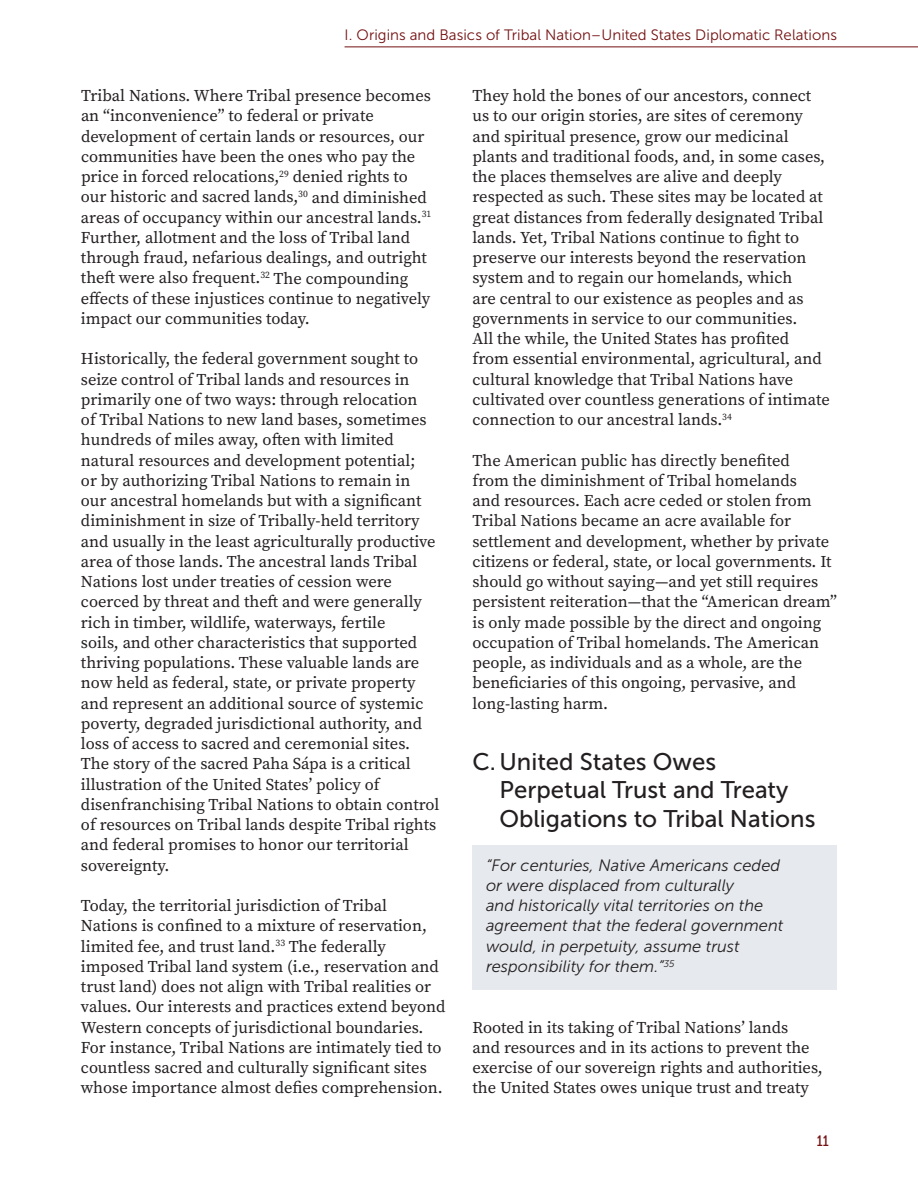
<style>
.page{position:relative;width:918px;height:1188px;background:#fff}
.page>*{position:absolute;margin:0;border:0;box-sizing:border-box;transform-origin:0 0}
.t1{font:24px/28.8px "Museo Sans 500";color:#231f20}
.t2{font:16.5px/20.2px "Source Serif Pro";color:#231f20}
.t3{font:italic 16.5px/20.2px "Museo Sans 300";color:#231f20}
.t4{font:15px "Museo Sans 300";color:#741112}
.t5{font:15px "Museo Sans Cond 500";color:#741112}
</style>
<div class="page">
<hr style="left:345px;top:46px;width:573px;height:1px;background:#741112">
<div style="left:472px;top:845px;width:365px;height:145px;background:#e6e9ed"></div>
<p class="t4" style="left:345px;top:27px;width:494px">I. Origins and Basics of Tribal Nation–United States Diplomatic Relations</p>
<p class="t2" style="left:81px;top:86px;width:352px">Tribal Nations. Where Tribal presence becomes an “inconvenience” to federal or private development of certain lands or resources, our communities have been the ones who pay the price in forced relocations,<sup>29</sup> denied rights to our historic and sacred lands,<sup>30</sup> and diminished areas of occupancy within our ancestral lands.<sup>31<br></sup>Further, allotment and the loss of Tribal land through fraud, nefarious dealings, and outright theft were also frequent.<sup>32</sup> The compounding effects of these injustices continue to negatively impact our communities today.</p>
<p class="t2" style="left:81px;top:349px;width:360px">Historically, the federal government sought to seize control of Tribal lands and resources in primarily one of two ways: through relocation<br>of Tribal Nations to new land bases, sometimes hundreds of miles away, often with limited natural resources and development potential;<br>or by authorizing Tribal Nations to remain in our ancestral homelands but with a significant diminishment in size of Tribally-held territory and usually in the least agriculturally productive area of those lands. The ancestral lands Tribal Nations lost under treaties of cession were coerced by threat and theft and were generally rich in timber, wildlife, waterways, fertile<br>soils, and other characteristics that supported thriving populations. These valuable lands are now held as federal, state, or private property and represent an additional source of systemic poverty, degraded jurisdictional authority, and loss of access to sacred and ceremonial sites.<br>The story of the sacred Paha Sápa is a critical illustration of the United States’ policy of disenfranchising Tribal Nations to obtain control of resources on Tribal lands despite Tribal rights and federal promises to honor our territorial sovereignty.</p>
<p class="t2" style="left:81px;top:896px;width:366px">Today, the territorial jurisdiction of Tribal Nations is confined to a mixture of reservation, limited fee, and trust land.<sup>33</sup> The federally imposed Tribal land system (i.e., reservation and trust land) does not align with Tribal realities or values. Our interests and practices extend beyond Western concepts of jurisdictional boundaries.<br>For instance, Tribal Nations are intimately tied to countless sacred and culturally significant sites whose importance almost defies comprehension.</p>
<p class="t2" style="left:472px;top:86px;width:359px">They hold the bones of our ancestors, connect us to our origin stories, are sites of ceremony and spiritual presence, grow our medicinal plants and traditional foods, and, in some cases, the places themselves are alive and deeply respected as such. These sites may be located at great distances from federally designated Tribal lands. Yet, Tribal Nations continue to fight to preserve our interests beyond the reservation system and to regain our homelands, which<br>are central to our existence as peoples and as governments in service to our communities.<br>All the while, the United States has profited from essential environmental, agricultural, and cultural knowledge that Tribal Nations have cultivated over countless generations of intimate connection to our ancestral lands.<sup>34</sup></p>
<p class="t2" style="left:472px;top:450px;width:366px">The American public has directly benefited<br>from the diminishment of Tribal homelands<br>and resources. Each acre ceded or stolen from Tribal Nations became an acre available for settlement and development, whether by private citizens or federal, state, or local governments. It should go without saying—and yet still requires persistent reiteration—that the “American dream” is only made possible by the direct and ongoing occupation of Tribal homelands. The American people, as individuals and as a whole, are the beneficiaries of this ongoing, pervasive, and long-lasting harm.</p>
<h1 class="t1" style="left:500px;top:747px;width:318px;text-indent:-27px">C. United States Owes<br>Perpetual Trust and Treaty<br>Obligations to Tribal Nations</h1>
<p class="t3" style="left:486px;top:855px;width:299px">“For centuries, Native Americans ceded or were displaced from culturally<br>and historically vital territories on the agreement that the federal government would, in perpetuity, assume trust responsibility for them.”<sup>35</sup></p>
<p class="t2" style="left:472px;top:1017px;width:352px">Rooted in its taking of Tribal Nations’ lands<br>and resources and in its actions to prevent the exercise of our sovereign rights and authorities, the United States owes unique trust and treaty</p>
<p class="t5" style="left:817px;top:1133px;width:14px">11</p>
</div>
